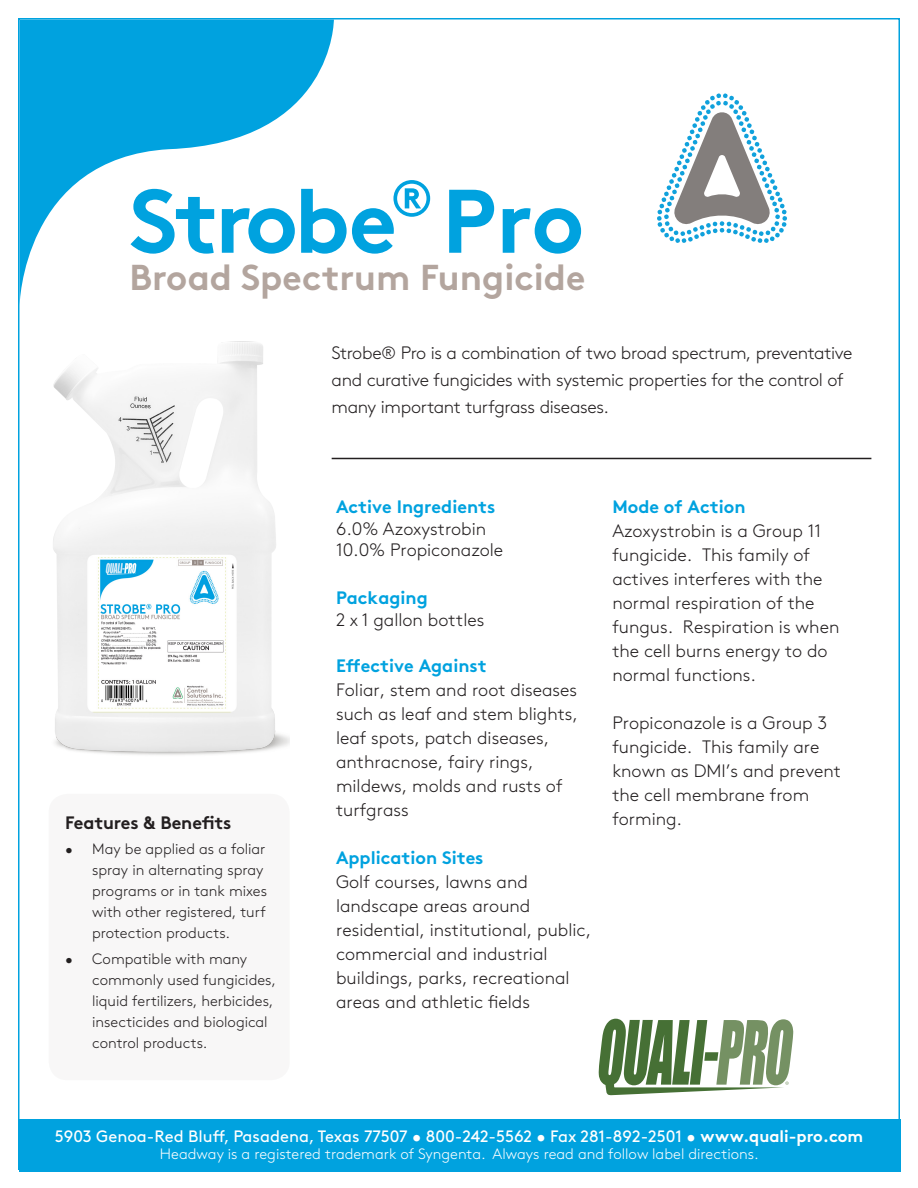
<style>
.page{position:relative;width:918px;height:1188px;background:#fff}
.page>*{position:absolute;margin:0;border:0;box-sizing:border-box;transform-origin:0 0}
.t1{font:700 90px "Brown Std";letter-spacing:-.04em;color:#00a2df}
.t2{font:700 36px "Brown Std";color:#b3a59e}
.Details{font:300 18px/24px "Brown Std";color:#231f20}
._3-Specs{font:300 18px/27px "Brown Std";letter-spacing:-.02em;color:#231f20}
.Details-2{font:700 18px "Brown Std";color:#00a2df}
._3-Specs-2{font:700 18px "Brown Std";letter-spacing:-.01em;color:#231f20}
.t3{font:16.5px "Brown Std";color:#fff}
.t4{font:300 15px/21px "Brown Std";color:#231f20}
.t5{font:300 15px "Brown Std";color:#fff}
.s1{font-weight:700}
</style>
<div class="page">
<svg style="left:20px;top:20px;width:314px;height:279px"></svg>
<svg style="left:657px;top:93px;width:130px;height:150px"></svg>
<div style="left:20px;top:1120px;width:882px;height:52px;background:#00a2df"></div>
<div style="left:49px;top:794px;width:241px;height:286px;background:#f8f7f7;border-radius:19px"></div>
<svg style="left:599px;top:1019px;width:194px;height:76px"></svg>
<img style="left:53px;top:341px;width:237px;height:414px">
<hr style="left:332px;top:458px;width:539px;height:1px;background:#231f20">
<p class="t1" style="left:130px;top:166px;width:456px">Strobe<sup>®</sup> Pro</p>
<p class="t2" style="left:130px;top:255px;width:457px">Broad Spectrum Fungicide</p>
<p class="_3-Specs-2" style="left:65px;top:812px;width:168px">Features &amp; Benefits</p>
<p class="t4" style="left:92px;top:839px;width:176px;text-indent:-27px">• May be applied as a foliar spray in alternating spray programs or in tank mixes with other registered, turf protection products.</p>
<p class="t4" style="left:92px;top:949px;width:185px;text-indent:-27px">• Compatible with many commonly used fungicides, liquid fertilizers, herbicides, insecticides and biological control products.</p>
<p class="_3-Specs" style="left:332px;top:339px;width:522px">Strobe® Pro is a combination of two broad spectrum, preventative and curative fungicides with systemic properties for the control of many important turfgrass diseases.</p>
<p class="Details-2" style="left:336px;top:496px;width:161px">Active Ingredients</p>
<p class="Details" style="left:336px;top:517px;width:152px">6.0% Azoxystrobin</p>
<p class="Details" style="left:336px;top:538px;width:169px">10.0% Propiconazole</p>
<p class="Details-2" style="left:336px;top:587px;width:93px">Packaging</p>
<p class="Details" style="left:336px;top:608px;width:150px">2 x 1 gallon bottles</p>
<p class="Details-2" style="left:336px;top:654px;width:152px">Effective Against</p>
<p class="Details" style="left:336px;top:678px;width:244px">Foliar, stem and root diseases such as leaf and stem blights, leaf spots, patch diseases, anthracnose, fairy rings, mildews, molds and rusts of turfgrass</p>
<p class="Details-2" style="left:336px;top:846px;width:149px">Application Sites</p>
<p class="Details" style="left:336px;top:870px;width:257px">Golf courses, lawns and landscape areas around residential, institutional, public, commercial and industrial buildings, parks, recreational areas and athletic fields</p>
<p class="Details-2" style="left:612px;top:496px;width:135px">Mode of Action</p>
<p class="Details" style="left:612px;top:519px;width:229px">Azoxystrobin is a Group 11 fungicide. This family of actives interferes with the normal respiration of the fungus. Respiration is when the cell burns energy to do normal functions.</p>
<p class="Details" style="left:612px;top:711px;width:230px">Propiconazole is a Group 3 fungicide. This family are known as DMI’s and prevent the cell membrane from forming.</p>
<p class="t3" style="left:55px;top:1127px;width:810px">5903 Genoa-Red Bluff, Pasadena, Texas 77507 • 800-242-5562 • Fax 281-892-2501 • <span class="s1">www.quali-pro.com</span></p>
<p class="t5" style="left:160px;top:1146px;width:600px">Headway is a registered trademark of Syngenta. Always read and follow label directions.</p>
</div>
